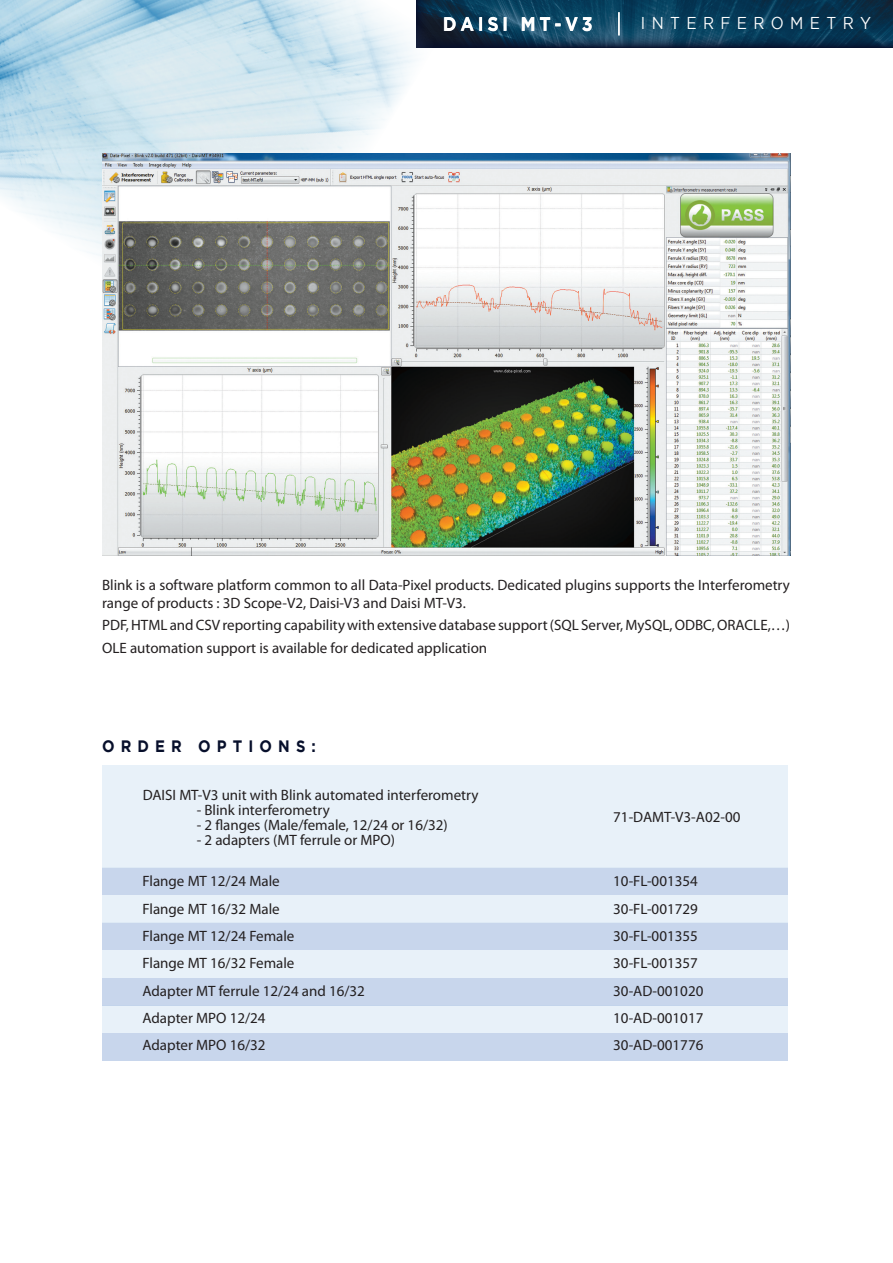
<style>
.page{position:relative;width:893px;height:1263px;background:#fff}
.page>*{position:absolute;margin:0;border:0;box-sizing:border-box;transform-origin:0 0}
.t1{font:700 19.5px "Gotham";letter-spacing:.215em;color:#fff;scale:.89 1}
.t2{font:17.1px "Gotham";letter-spacing:.415em;color:#fff;scale:.89 1}
.t3{font:700 16.5px "Gotham";letter-spacing:.415em;color:#070f2b;scale:.89 1}
.t4{font:15px/18px "Myriad Pro";color:#231f20}
</style>
<div class="page">
<img style="left:446px;top:0;width:447px;height:47px">
<img style="left:0;top:0;width:446px;height:257px">
<img style="left:102px;top:153px;width:689px;height:403px">
<hr style="left:618px;top:12px;width:2px;height:24px;background:#fff">
<div style="left:102px;top:923px;width:685px;height:27px;background:#c8d6ec"></div>
<div style="left:102px;top:1033px;width:685px;height:27px;background:#c8d6ec"></div>
<div style="left:102px;top:895px;width:685px;height:28px;background:#e4eff8"></div>
<div style="left:102px;top:1005px;width:685px;height:28px;background:#e4eff8"></div>
<div style="left:102px;top:867px;width:685px;height:28px;background:#c8d6ec"></div>
<div style="left:102px;top:978px;width:685px;height:27px;background:#c8d6ec"></div>
<div style="left:102px;top:950px;width:685px;height:28px;background:#e4eff8"></div>
<div style="left:102px;top:765px;width:685px;height:102px;background:#e4eff8"></div>
<svg style="left:444px;top:17px;width:148px;height:14px"></svg>
<p class="t1" style="left:443px;top:13px;width:170px">DAISI MT-V3</p>
<p class="t2" style="left:641px;top:14px;width:260px">INTERFEROMETRY</p>
<p class="t4" style="left:102px;top:576px;width:689px">Blink is a software platform common to all Data-Pixel products. Dedicated plugins supports the Interferometry range of products : 3D Scope-V2, Daisi-V3 and Daisi MT-V3.</p>
<p class="t4" style="left:102px;top:616px;width:689px">PDF, HTML and CSV reporting capability with extensive database support (SQL Server, MySQL, ODBC, ORACLE,…)</p>
<p class="t4" style="left:102px;top:638px;width:387px">OLE automation support is available for dedicated application</p>
<p class="t3" style="left:102px;top:737px;width:242px">ORDER OPTIONS:</p>
<p class="t4" style="left:143px;top:785px;width:337px">DAISI MT-V3 unit with Blink automated interferometry</p>
<p class="t4" style="left:197px;top:800px;width:135px">- Blink interferometry</p>
<p class="t4" style="left:197px;top:815px;width:253px">- 2 flanges (Male/female, 12/24 or 16/32)</p>
<p class="t4" style="left:197px;top:830px;width:200px">- 2 adapters (MT ferrule or MPO)</p>
<p class="t4" style="left:142px;top:872px;width:139px">Flange MT 12/24 Male</p>
<p class="t4" style="left:142px;top:899px;width:139px">Flange MT 16/32 Male</p>
<p class="t4" style="left:142px;top:927px;width:154px">Flange MT 12/24 Female</p>
<p class="t4" style="left:142px;top:954px;width:154px">Flange MT 16/32 Female</p>
<p class="t4" style="left:142px;top:981px;width:224px">Adapter MT ferrule 12/24 and 16/32</p>
<p class="t4" style="left:142px;top:1009px;width:125px">Adapter MPO 12/24</p>
<p class="t4" style="left:142px;top:1036px;width:125px">Adapter MPO 16/32</p>
<p class="t4" style="left:613px;top:808px;width:129px">71-DAMT-V3-A02-00</p>
<p class="t4" style="left:613px;top:872px;width:86px">10-FL-001354</p>
<p class="t4" style="left:613px;top:899px;width:86px">30-FL-001729</p>
<p class="t4" style="left:613px;top:927px;width:86px">30-FL-001355</p>
<p class="t4" style="left:613px;top:954px;width:86px">30-FL-001357</p>
<p class="t4" style="left:613px;top:981px;width:92px">30-AD-001020</p>
<p class="t4" style="left:613px;top:1009px;width:92px">10-AD-001017</p>
<p class="t4" style="left:613px;top:1036px;width:92px">30-AD-001776</p>
</div>
